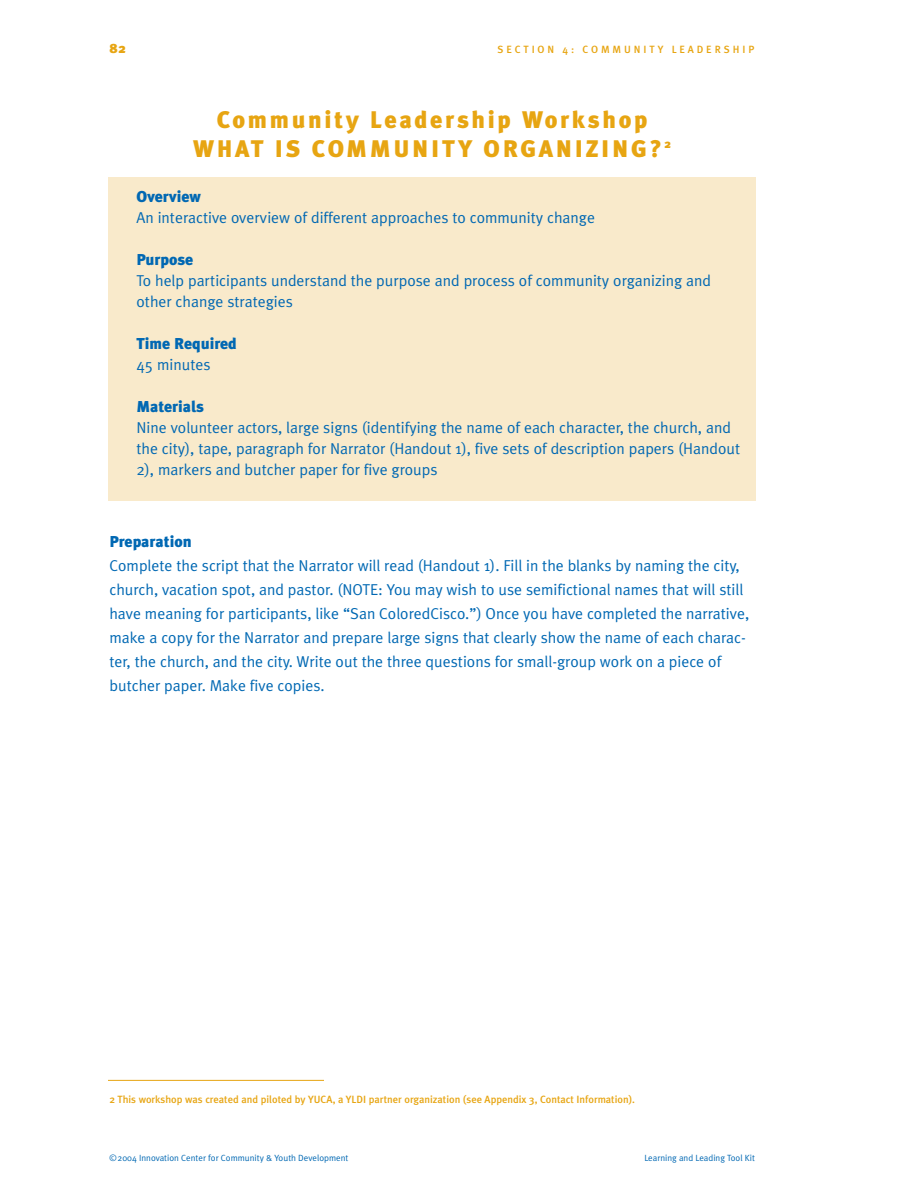
<style>
.page{position:relative;width:918px;height:1188px;background:#fff}
.page>*{position:absolute;margin:0;border:0;box-sizing:border-box;transform-origin:0 0}
.t1{font:900 24px/28.8px "Meta Plus";letter-spacing:.11em;color:#e7a512;text-align:center}
.t2{font:15.75px/24px "Meta Plus Normal";color:#0168b3}
.t3{font:900 15.75px "Meta Plus";color:#0168b3}
.t4{font:900 13.5px "Meta Plus";color:#e7a512}
.t5{font:500 10.5px "Meta Plus";color:#e7a512}
.t6{font:500 10.5px "Meta Plus";letter-spacing:.27em;color:#e7a512}
.t7{font:9px "Meta Plus Normal";color:#0168b3}
</style>
<div class="page">
<div style="left:108px;top:177px;width:648px;height:324px;background:#f9eacb"></div>
<hr style="left:108px;top:1080px;width:216px;height:1px;background:#e7a512">
<p class="t4" style="left:109px;top:43px;width:18px">82</p>
<p class="t6" style="left:498px;top:45px;width:258px">SECTION 4: COMMUNITY LEADERSHIP</p>
<h1 class="t1" style="left:193px;top:108px;width:479px">Community Leadership Workshop<br>WHAT IS COMMUNITY ORGANIZING?<sup>2</sup></h1>
<p class="t3" style="left:136px;top:191px;width:66px">Overview</p>
<p class="t2" style="left:136px;top:207px;width:460px">An interactive overview of different approaches to community change</p>
<p class="t3" style="left:136px;top:254px;width:58px">Purpose</p>
<p class="t2" style="left:136px;top:272px;width:576px;line-height:21px">To help participants understand the purpose and process of community organizing and other change strategies</p>
<p class="t3" style="left:136px;top:338px;width:102px">Time Required</p>
<p class="t2" style="left:136px;top:354px;width:76px">45 minutes</p>
<p class="t3" style="left:136px;top:401px;width:69px">Materials</p>
<p class="t2" style="left:136px;top:419px;width:605px;line-height:21px">Nine volunteer actors, large signs (identifying the name of each character, the church, and the city), tape, paragraph for Narrator (Handout 1), five sets of description papers (Handout<br>2), markers and butcher paper for five groups</p>
<p class="t3" style="left:109px;top:536px;width:84px">Preparation</p>
<p class="t2" style="left:109px;top:555px;width:641px">Complete the script that the Narrator will read (Handout 1). Fill in the blanks by naming the city, church, vacation spot, and pastor. (NOTE: You may wish to use semifictional names that will still have meaning for participants, like “San ColoredCisco.”) Once you have completed the narrative, make a copy for the Narrator and prepare large signs that clearly show the name of each charac&shy;ter, the church, and the city. Write out the three questions for small-group work on a piece of butcher paper. Make five copies.</p>
<p class="t5" style="left:110px;top:1095px;width:527px">2 This workshop was created and piloted by YUCA, a YLDI partner organization (see Appendix 3, Contact Information).</p>
<p class="t7" style="left:109px;top:1154px;width:240px">©2004 Innovation Center for Community &amp; Youth Development</p>
<p class="t7" style="left:644px;top:1154px;width:112px">Learning and Leading Tool Kit</p>
</div>
